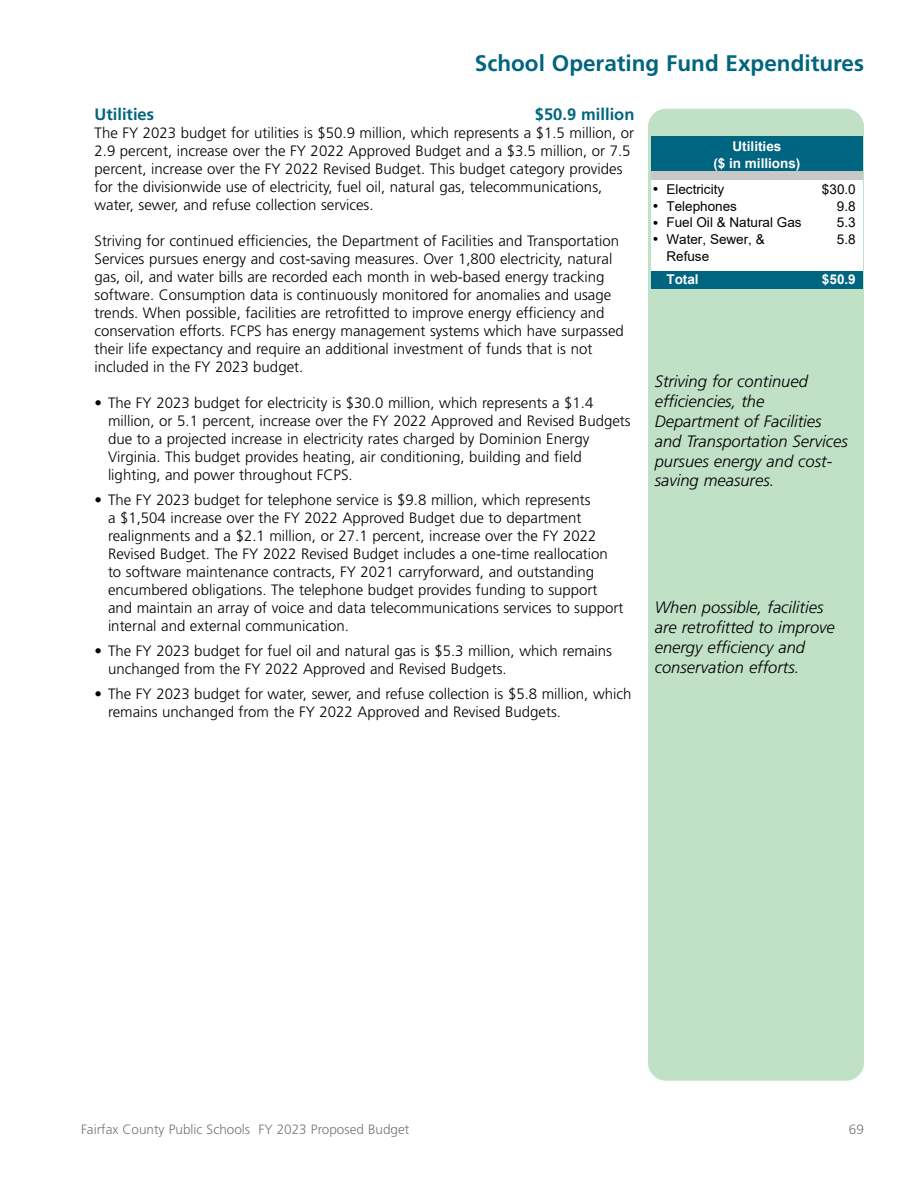
<style>
.page{position:relative;width:918px;height:1188px;background:#fff}
.page>*{position:absolute;margin:0;border:0;box-sizing:border-box;transform-origin:0 0}
.t1{font:700 22.5px "Frutiger LT Std";color:#006580}
.t2{font:italic 300 16.5px/19.8px "Frutiger LT Std";color:#000}
.Program_Section_Inde{font:700 16.5px "Frutiger LT Std";color:#006580}
.Program_Text_Indente{font:300 15px/18px "Frutiger LT Std";color:#000}
.t3{font:13.5px/16.8px "Arial";color:#000}
.t4{font:300 13.5px "Frutiger LT Std";color:#75787b}
.t5{font:700 13.5px/17.5px "Arial";color:#fff;text-align:center}
</style>
<div class="page">
<div style="left:648px;top:109px;width:216px;height:972px;background:#c1e1c6;border-radius:18px"></div>
<div style="left:652px;top:136px;width:211px;height:36px;background:#006580"></div>
<div style="left:652px;top:172px;width:211px;height:9px;background:#c8c8c8"></div>
<div style="left:652px;top:181px;width:211px;height:90px;background:#fff"></div>
<div style="left:652px;top:271px;width:211px;height:17px;background:#006580"></div>
<h1 class="t1" style="left:475px;top:50px;width:391px">School Operating Fund Expenditures</h1>
<p class="Program_Section_Inde" style="left:94px;top:105px;width:61px">Utilities</p>
<p class="Program_Section_Inde" style="left:535px;top:105px;width:101px">$50.9 million</p>
<p class="Program_Text_Indente" style="left:94px;top:124px;width:541px">The FY 2023 budget for utilities is $50.9 million, which represents a $1.5 million, or 2.9 percent, increase over the FY 2022 Approved Budget and a $3.5 million, or 7.5 percent, increase over the FY 2022 Revised Budget. This budget category provides for the divisionwide use of electricity, fuel oil, natural gas, telecommunications, water, sewer, and refuse collection services.</p>
<p class="Program_Text_Indente" style="left:94px;top:232px;width:531px">Striving for continued efficiencies, the Department of Facilities and Transportation Services pursues energy and cost-saving measures. Over 1,800 electricity, natural gas, oil, and water bills are recorded each month in web-based energy tracking software. Consumption data is continuously monitored for anomalies and usage trends. When possible, facilities are retrofitted to improve energy efficiency and conservation efforts. FCPS has energy management systems which have surpassed their life expectancy and require an additional investment of funds that is not included in the FY 2023 budget.</p>
<p class="Program_Text_Indente" style="left:108px;top:394px;width:524px;text-indent:-14px">• The FY 2023 budget for electricity is $30.0 million, which represents a $1.4 million, or 5.1 percent, increase over the FY 2022 Approved and Revised Budgets due to a projected increase in electricity rates charged by Dominion Energy Virginia. This budget provides heating, air conditioning, building and field lighting, and power throughout FCPS.</p>
<p class="Program_Text_Indente" style="left:108px;top:491px;width:517px;text-indent:-14px">• The FY 2023 budget for telephone service is $9.8 million, which represents<br>a $1,504 increase over the FY 2022 Approved Budget due to department realignments and a $2.1 million, or 27.1 percent, increase over the FY 2022<br>Revised Budget. The FY 2022 Revised Budget includes a one-time reallocation to software maintenance contracts, FY 2021 carryforward, and outstanding encumbered obligations. The telephone budget provides funding to support and maintain an array of voice and data telecommunications services to support internal and external communication.</p>
<p class="Program_Text_Indente" style="left:108px;top:642px;width:506px;text-indent:-14px">• The FY 2023 budget for fuel oil and natural gas is $5.3 million, which remains unchanged from the FY 2022 Approved and Revised Budgets.</p>
<p class="Program_Text_Indente" style="left:108px;top:685px;width:525px;text-indent:-14px">• The FY 2023 budget for water, sewer, and refuse collection is $5.8 million, which remains unchanged from the FY 2022 Approved and Revised Budgets.</p>
<p class="t5" style="left:713px;top:138px;width:89px">Utilities<br>($ in millions)</p>
<p class="t3" style="left:653px;top:181px;width:73px">• Electricity</p>
<p class="t3" style="left:822px;top:181px;width:35px">$30.0</p>
<p class="t3" style="left:653px;top:197px;width:86px">• Telephones</p>
<p class="t3" style="left:837px;top:197px;width:20px">9.8</p>
<p class="t3" style="left:653px;top:214px;width:150px">• Fuel Oil &amp; Natural Gas</p>
<p class="t3" style="left:837px;top:214px;width:20px">5.3</p>
<p class="t3" style="left:666px;top:231px;width:100px;text-indent:-13px">• Water, Sewer, &amp;<br>Refuse</p>
<p class="t3" style="left:837px;top:231px;width:20px">5.8</p>
<p class="t5" style="left:666px;top:271px;width:34px">Total</p>
<p class="t5" style="left:822px;top:271px;width:35px">$50.9</p>
<p class="t2" style="left:655px;top:372px;width:195px">Striving for continued efficiencies, the<br>Department of Facilities and Transportation Services pursues energy and cost&shy;saving measures.</p>
<p class="t2" style="left:655px;top:598px;width:182px">When possible, facilities are retrofitted to improve energy efficiency and conservation efforts.</p>
<p class="t4" style="left:81px;top:1122px;width:330px">Fairfax County Public Schools FY 2023 Proposed Budget</p>
<p class="t4" style="left:849px;top:1122px;width:17px">69</p>
</div>
